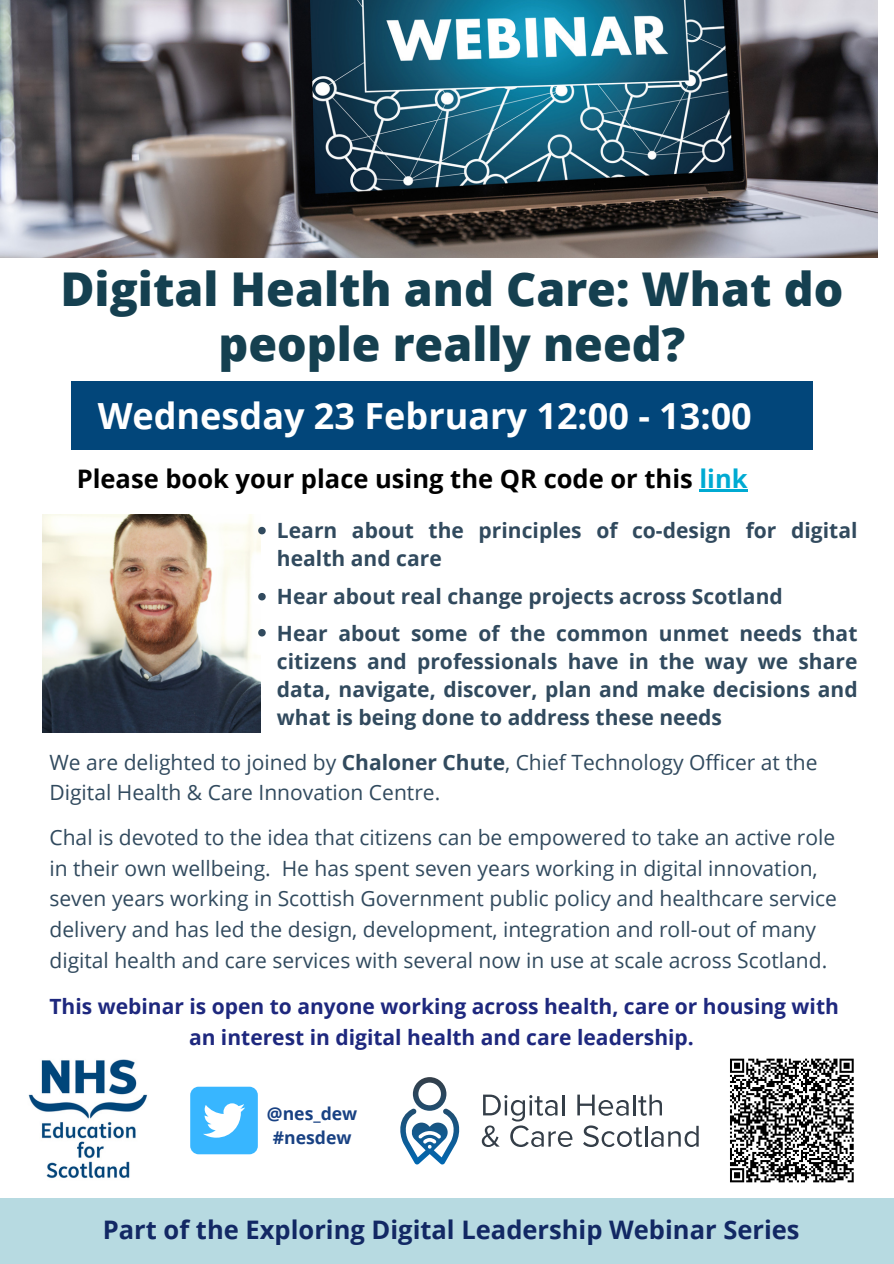
<style>
.page{position:relative;width:894px;height:1264px;background:#fff}
.page>*{position:absolute;margin:0;border:0;box-sizing:border-box;transform-origin:0 0}
.t1{font:800 46.5px/54px "Open Sans";color:#154050;text-align:center}
.t2{font:700 36px "Open Sans";color:#fff}
.t3{font:700 25.5px "Open Sans";color:#122864}
.t4{font:700 25.5px "Open Sans";color:#000}
.t5{font:21px/30.8px "Open Sans";color:#314a5e}
.t6{font:700 21px/28px "Open Sans";color:#314a5e}
.t7{font:700 21px/30.5px "Open Sans";color:#1e287e;text-align:center}
.t8{font:700 17.55px/24.2px "Open Sans";color:#184183;text-align:center}
.s1{color:#00aad2}
.s2{font-weight:700}
</style>
<div class="page">
<div style="left:190px;top:1086px;width:68px;height:68px;background:#38b6ff;border-radius:8px"></div>
<svg style="left:203px;top:1103px;width:42px;height:34px"></svg>
<img style="left:42px;top:514px;width:218px;height:218px">
<div style="left:0;top:1197px;width:893px;height:66px;background:#b7dae1"></div>
<div style="left:72px;top:381px;width:740px;height:68px;background:#02467a"></div>
<svg style="left:481px;top:1094px;width:217px;height:52px"></svg>
<svg style="left:400px;top:1077px;width:59px;height:87px"></svg>
<img style="left:28px;top:1059px;width:120px;height:120px">
<img style="left:0;top:0;width:877px;height:258px">
<svg style="left:730px;top:1058px;width:124px;height:125px"></svg>
<svg style="left:258px;top:527px;width:7px;height:7px"></svg>
<svg style="left:258px;top:593px;width:7px;height:7px"></svg>
<svg style="left:258px;top:629px;width:7px;height:7px"></svg>
<hr style="left:699px;top:490px;width:48px;height:2px;background:#00aad2">
<h1 class="t1" style="left:60px;top:261px;width:784px">Digital Health and Care: What do people really need?</h1>
<h2 class="t2" style="left:98px;top:390px;width:655px">Wednesday 23 February 12:00 - 13:00</h2>
<p class="t4" style="left:77px;top:460px;width:672px">Please book your place using the QR code or this <span class="s1">link</span></p>
<p class="t6" style="left:277px;top:516px;width:582px">Learn about the principles of co-design for digital health and care</p>
<p class="t6" style="left:277px;top:578px;width:582px;line-height:36px">Hear about real change projects across Scotland<br>Hear about some of the common unmet needs that</p>
<p class="t6" style="left:277px;top:646px;width:582px;text-align:justify">citizens and professionals have in the way we share data, navigate, discover, plan and make decisions and what is being done to address these needs</p>
<p class="t5" style="left:49px;top:746px;width:769px">We are delighted to joined by <span class="s2">Chaloner Chute</span>, Chief Technology Officer at the<br>Digital Health &amp; Care Innovation Centre.</p>
<p class="t5" style="left:49px;top:821px;width:788px">Chal is devoted to the idea that citizens can be empowered to take an active role in their own wellbeing. He has spent seven years working in digital innovation, seven years working in Scottish Government public policy and healthcare service delivery and has led the design, development, integration and roll-out of many digital health and care services with several now in use at scale across Scotland.</p>
<p class="t7" style="left:49px;top:990px;width:790px">This webinar is open to anyone working across health, care or housing with an interest in digital health and care leadership.</p>
<p class="t8" style="left:267px;top:1101px;width:92px">@nes_dew #nesdew</p>
<p class="t3" style="left:103px;top:1211px;width:698px">Part of the Exploring Digital Leadership Webinar Series</p>
</div>
